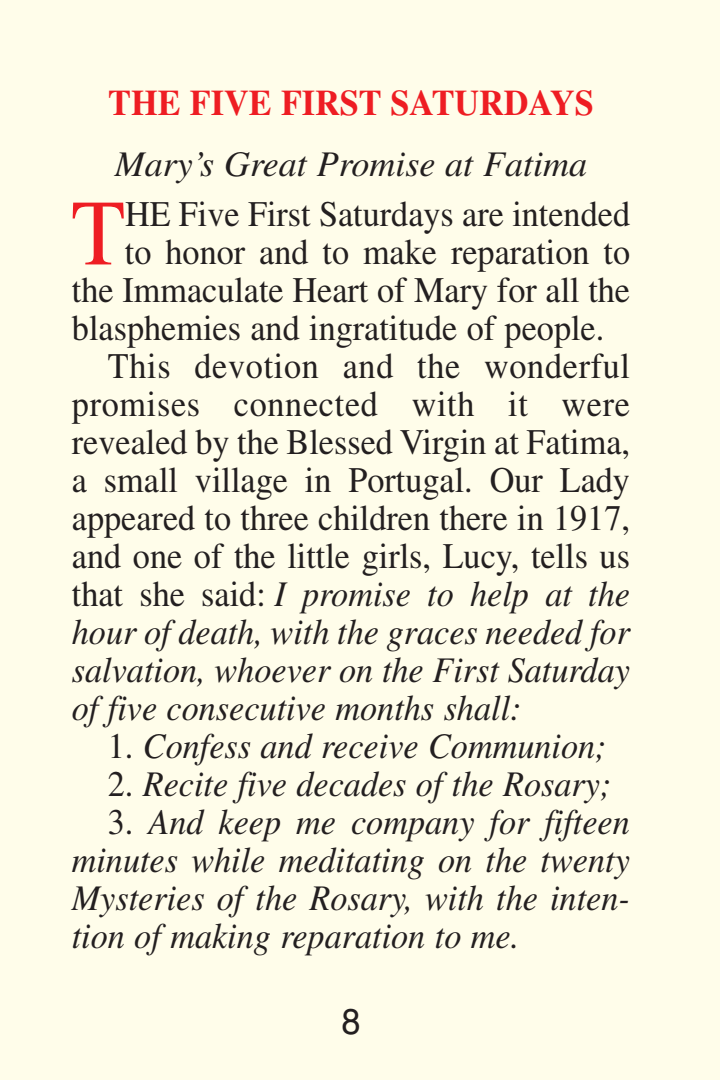
<style>
.page{position:relative;width:720px;height:1080px;background:#fffdea}
.page>*{position:absolute;margin:0;border:0;box-sizing:border-box;transform-origin:0 0}
.t1{font:93.2px "Times";color:#ee1d23;scale:.95 1}
.t2{font:italic 36px/38px "Times";color:#231f20;text-align:justify;scale:.95 1}
.t3{font:36px "Times";color:#231f20;scale:.95 1}
.t4{font:36px "Times";letter-spacing:.02em;color:#231f20;scale:.95 1}
.t5{font:italic 36px "Times";color:#231f20}
.t6{font:700 36px "Times";color:#ee1d23;scale:.95 1}
.t7{font:36px "Helvetica";color:#231f20;scale:.95 1}
.s1{font-style:normal}
</style>
<div class="page">
<p class="t6" style="left:108px;top:90px;width:513px">THE FIVE FIRST SATURDAYS</p>
<p class="t5" style="left:115px;top:152px;width:474px">Mary’s Great Promise at Fatima</p>
<h1 class="t1" style="left:71px;top:201px;width:59px">T</h1>
<p class="t3" style="left:125px;top:202px;width:533px">HE Five First Saturdays are intended</p>
<p class="t3" style="left:125px;top:240px;width:533px">to honor and to make reparation to</p>
<p class="t3" style="left:72px;top:278px;width:589px">the Immaculate Heart of Mary for all the</p>
<p class="t3" style="left:72px;top:316px;width:562px">blasphemies and ingratitude of people.</p>
<p class="t4" style="left:108px;top:354px;width:551px">This devotion and the wonderful</p>
<p class="t4" style="left:72px;top:392px;width:589px">promises connected with it were</p>
<p class="t3" style="left:72px;top:430px;width:589px">revealed by the Blessed Virgin at Fatima,</p>
<p class="t3" style="left:72px;top:468px;width:589px">a small village in Portugal. Our Lady</p>
<p class="t3" style="left:72px;top:506px;width:589px">appeared to three children there in 1917,</p>
<p class="t3" style="left:72px;top:544px;width:589px">and one of the little girls, Lucy, tells us</p>
<p class="t2" style="left:72px;top:579px;width:589px"><span class="s1">that she said:</span> I promise to help at the</p>
<p class="t2" style="left:72px;top:617px;width:589px">hour of death, with the graces needed for</p>
<p class="t2" style="left:72px;top:655px;width:589px">salvation, whoever on the First Saturday</p>
<p class="t2" style="left:72px;top:693px;width:475px">of five consecutive months shall:</p>
<p class="t2" style="left:108px;top:731px;width:527px"><span class="s1">1.</span> Confess and receive Communion;</p>
<p class="t2" style="left:108px;top:769px;width:532px"><span class="s1">2.</span> Recite five decades of the Rosary;</p>
<p class="t2" style="left:72px;top:807px;width:589px;text-indent:36px"><span class="s1">3.</span> And keep me company for fifteen minutes while meditating on the twenty Mysteries of the Rosary, with the inten&shy;tion of making reparation to me.</p>
<p class="t7" style="left:342px;top:1008px;width:22px">8</p>
</div>
